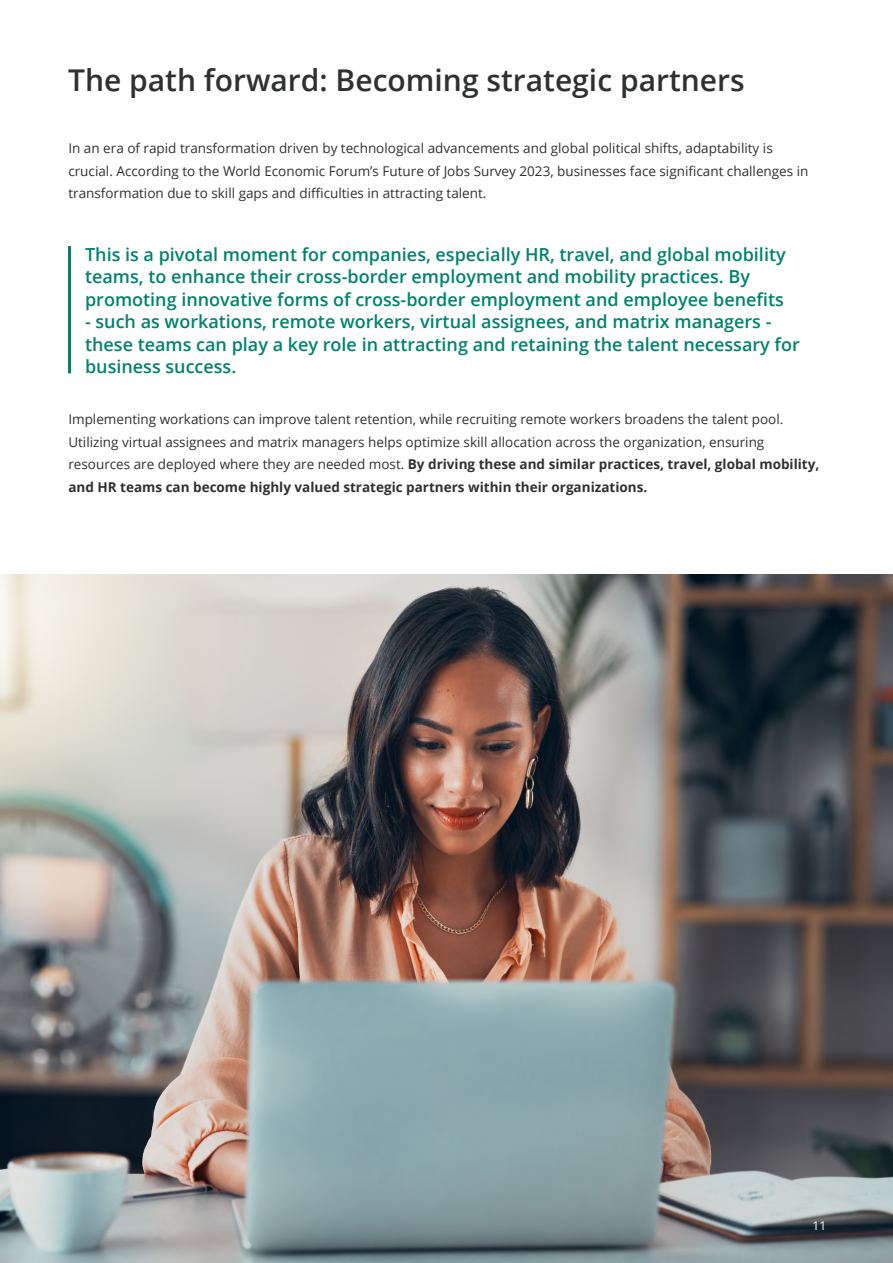
<style>
.page{position:relative;width:893px;height:1263px;background:#fff}
.page>*{position:absolute;margin:0;border:0;box-sizing:border-box;transform-origin:0 0}
.t1{font:600 30px "Open Sans";color:#2f3130}
.t2{font:600 18px/22.5px "Open Sans";color:#00826e}
.t3{font:13.5px/22.5px "Open Sans";color:#2f3130}
.t4{font:12px "Open Sans";color:#fff}
.s1{font-weight:700}
</style>
<div class="page">
<img style="left:0;top:574px;width:893px;height:689px">
<hr style="left:68px;top:246px;width:3px;height:127px;background:#00826e">
<h1 class="t1" style="left:68px;top:60px;width:678px">The path forward: Becoming strategic partners</h1>
<p class="t3" style="left:68px;top:137px;width:742px">In an era of rapid transformation driven by technological advancements and global political shifts, adaptability is crucial. According to the World Economic Forum’s Future of Jobs Survey 2023, businesses face significant challenges in transformation due to skill gaps and difficulties in attracting talent.</p>
<p class="t2" style="left:85px;top:243px;width:702px">This is a pivotal moment for companies, especially HR, travel, and global mobility teams, to enhance their cross-border employment and mobility practices. By promoting innovative forms of cross-border employment and employee benefits</p>
<h2 class="t2" style="left:85px;top:310px;width:716px">- such as workations, remote workers, virtual assignees, and matrix managers - these teams can play a key role in attracting and retaining the talent necessary for business success.</h2>
<p class="t3" style="left:68px;top:408px;width:752px">Implementing workations can improve talent retention, while recruiting remote workers broadens the talent pool.<br>Utilizing virtual assignees and matrix managers helps optimize skill allocation across the organization, ensuring resources are deployed where they are needed most. <span class="s1">By driving these and similar practices, travel, global mobility, and HR teams can become highly valued strategic partners within their organizations.</span></p>
<p class="t4" style="left:812px;top:1217px;width:15px">11</p>
</div>
